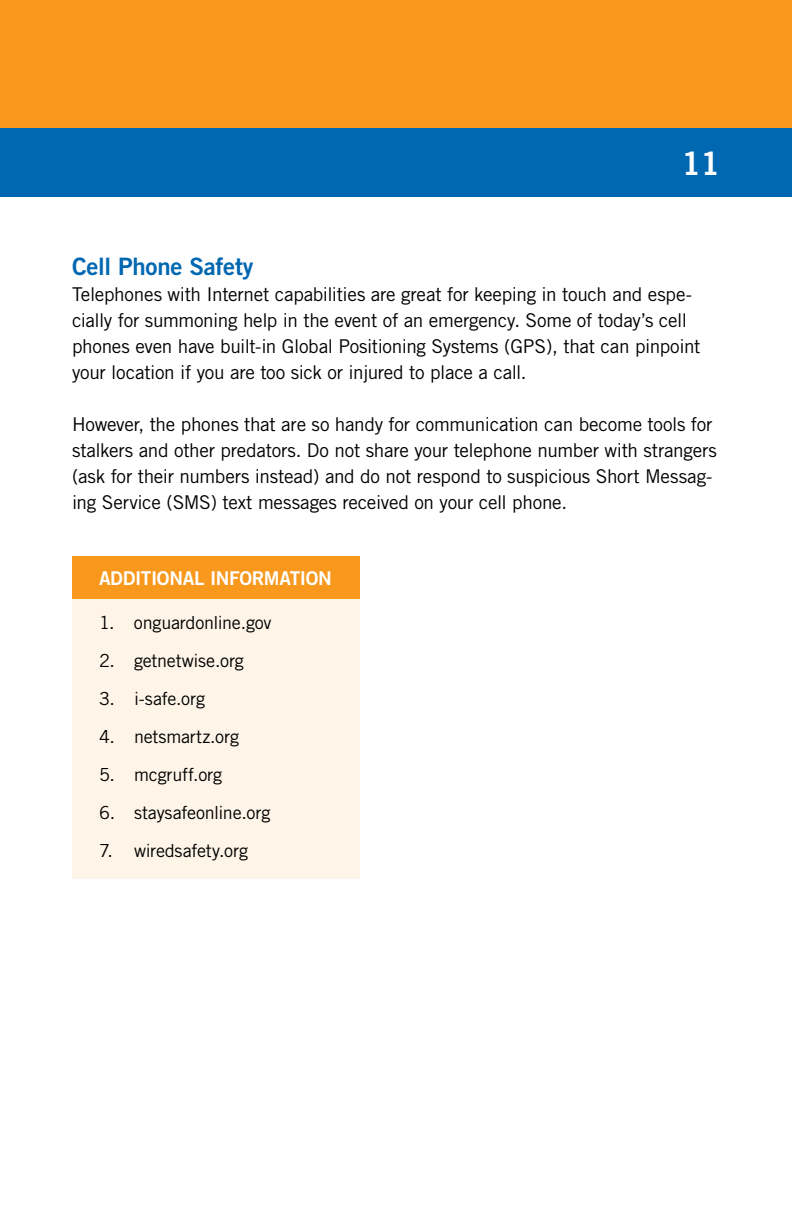
<style>
.page{position:relative;width:792px;height:1224px;background:#fff}
.page>*{position:absolute;margin:0;border:0;box-sizing:border-box;transform-origin:0 0}
.t1{font:32px "Trade Gothic Bold Two";color:#fff}
.t2{font:24px "Trade Gothic Bold Two";color:#0067b1}
.t3{font:19px/26px "Trade Gothic";letter-spacing:-.015em;color:#000}
.t4{font:19px "Trade Gothic Bold Two";color:#fff}
.t5{font:18px "Trade Gothic";letter-spacing:-.01em;color:#000}
</style>
<div class="page">
<div style="left:0;top:0;width:792px;height:149px;background:#f8981d"></div>
<div style="left:0;top:128px;width:792px;height:69px;background:#0067b1"></div>
<div style="left:72px;top:595px;width:288px;height:284px;background:#fef5e8"></div>
<div style="left:72px;top:556px;width:288px;height:43px;background:#f8981d"></div>
<h1 class="t1" style="left:682px;top:144px;width:40px">11</h1>
<p class="t2" style="left:72px;top:252px;width:183px">Cell Phone Safety</p>
<p class="t3" style="left:72px;top:281px;width:630px">Telephones with Internet capabilities are great for keeping in touch and espe&shy;cially for summoning help in the event of an emergency. Some of today’s cell phones even have built-in Global Positioning Systems (GPS), that can pinpoint your location if you are too sick or injured to place a call.</p>
<p class="t3" style="left:72px;top:411px;width:646px">However, the phones that are so handy for communication can become tools for stalkers and other predators. Do not share your telephone number with strangers (ask for their numbers instead) and do not respond to suspicious Short Messag&shy;ing Service (SMS) text messages received on your cell phone.</p>
<p class="t4" style="left:99px;top:566px;width:12px">ADDITIONAL</p>
<p class="t4" style="left:210px;top:566px;width:12px">INFORMATION</p>
<p class="t5" style="left:99px;top:612px;width:174px">1. onguardonline.gov</p>
<p class="t5" style="left:99px;top:650px;width:146px">2. getnetwise.org</p>
<p class="t5" style="left:99px;top:688px;width:108px">3. i-safe.org</p>
<p class="t5" style="left:99px;top:726px;width:141px">4. netsmartz.org</p>
<p class="t5" style="left:99px;top:764px;width:125px">5. mcgruff.org</p>
<p class="t5" style="left:99px;top:802px;width:173px">6. staysafeonline.org</p>
<p class="t5" style="left:99px;top:840px;width:151px">7. wiredsafety.org</p>
</div>
